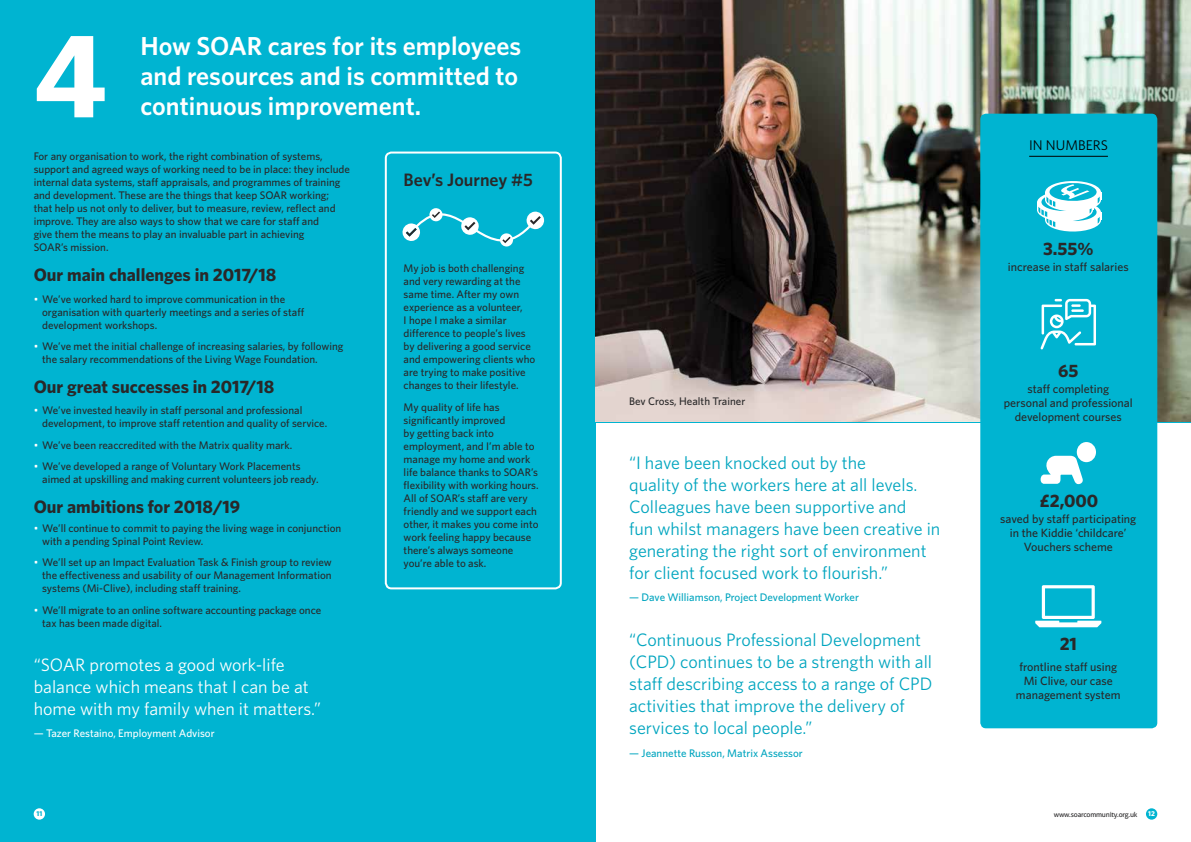
<style>
.page{position:relative;width:1191px;height:842px;background:#fff}
.page>*{position:absolute;margin:0;border:0;box-sizing:border-box;transform-origin:0 0}
.t1{font:700 120px "Whitney";color:#fff}
.t2{font:600 26px/30px "Whitney";color:#fff}
.t3{font:18px/22px "Whitney";color:#00a5bf}
.t4{font:700 18px "Whitney";color:#292829}
.t5{font:18px/22px "Whitney";color:#fff}
.t6{font:600 18px "Whitney";color:#292829}
.t7{font:14px "Whitney";color:#000}
.t8{font:500 12px/14px "Whitney";color:#292829;text-align:center}
.t9{font:500 11px/13px "Whitney";color:#292829}
.t10{font:500 11px "Whitney";color:#00a5bf}
.t11{font:500 11px "Whitney";color:#fff}
.t12{font:7px "Aller";letter-spacing:-.025em;color:#292829}
.t13{font:700 7px "Whitney";color:#00b4d1}
.t14{font:700 7px "Whitney";color:#fff}
.s1{font-weight:400;color:#fff}
</style>
<div class="page">
<div style="left:0;top:0;width:595px;height:842px;background:#00b4d1"></div>
<div style="left:385px;top:152px;width:177px;height:437px;border:2px solid #fff;border-radius:6px"></div>
<hr style="left:596px;top:421px;width:595px;height:2px;background:#00b4d1">
<img style="left:595px;top:0;width:596px;height:421px">
<div style="left:34px;top:808px;width:11px;height:12px;background:#fff;border-radius:50%"></div>
<div style="left:1146px;top:808px;width:11px;height:12px;background:#00b4d1;border-radius:50%"></div>
<div style="left:980px;top:114px;width:177px;height:614px;background:#00b4d1;border-radius:6px"></div>
<hr style="left:1029px;top:156px;width:79px;height:1px;background:#000">
<svg style="left:1040px;top:299px;width:56px;height:50px"></svg>
<svg style="left:1037px;top:181px;width:65px;height:51px"></svg>
<svg style="left:1040px;top:456px;width:43px;height:29px"></svg>
<div style="left:1076px;top:442px;width:20px;height:20px;background:#fff;border-radius:50%"></div>
<svg style="left:1035px;top:585px;width:66px;height:42px"></svg>
<svg style="left:402px;top:208px;width:142px;height:39px"></svg>
<h2 class="t2" style="left:140px;top:30px;width:382px">How SOAR cares for its employees and resources and is committed to</h2>
<h1 class="t1" style="left:34px;top:-5px;width:75px">4</h1>
<h2 class="t2" style="left:140px;top:90px;width:282px">continuous improvement.</h2>
<p class="t9" style="left:34px;top:150px;width:318px">For any organisation to work, the right combination of systems, support and agreed ways of working need to be in place: they include internal data systems, staff appraisals, and programmes of training and development. These are the things that keep SOAR working; that help us not only to deliver, but to measure, review, reflect and improve. They are also ways to show that we care for staff and<br>give them the means to play an invaluable part in achieving<br>SOAR’s mission.</p>
<h3 class="t4" style="left:34px;top:263px;width:244px">Our main challenges in 2017/18</h3>
<p class="t9" style="left:42px;top:292px;width:263px;text-indent:-9px"><span class="s1">•</span> We’ve worked hard to improve communication in the organisation with quarterly meetings and a series of staff development workshops.</p>
<p class="t9" style="left:42px;top:340px;width:303px;text-indent:-9px"><span class="s1">•</span> We’ve met the initial challenge of increasing salaries, by following the salary recommendations of the Living Wage Foundation.</p>
<h3 class="t4" style="left:34px;top:375px;width:242px">Our great successes in 2017/18</h3>
<p class="t9" style="left:42px;top:404px;width:286px;text-indent:-9px"><span class="s1">•</span> We’ve invested heavily in staff personal and professional development, to improve staff retention and quality of service.</p>
<p class="t9" style="left:34px;top:438px;width:260px"><span class="s1">•</span> We’ve been reaccredited with the Matrix quality mark.</p>
<p class="t9" style="left:42px;top:460px;width:278px;text-indent:-9px"><span class="s1">•</span> We’ve developed a range of Voluntary Work Placements aimed at upskilling and making current volunteers job ready.</p>
<h3 class="t4" style="left:34px;top:495px;width:208px">Our ambitions for 2018/19</h3>
<p class="t9" style="left:42px;top:521px;width:301px;text-indent:-9px"><span class="s1">•</span> We’ll continue to commit to paying the living wage in conjunction with a pending Spinal Point Review.</p>
<p class="t9" style="left:42px;top:556px;width:291px;text-align:justify;text-indent:-9px"><span class="s1">•</span> We’ll set up an Impact Evaluation Task &amp; Finish group to review the effectiveness and usability of our Management Information systems (Mi-Clive), including staff training.</p>
<p class="t9" style="left:42px;top:603px;width:280px;text-indent:-9px"><span class="s1">•</span> We’ll migrate to an online software accounting package once tax has been made digital.</p>
<h3 class="t6" style="left:404px;top:168px;width:131px">Bev’s Journey #5</h3>
<p class="t9" style="left:404px;top:262px;width:133px">My job is both challenging and very rewarding at the same time. After my own experience as a volunteer,<br>I hope I make a similar difference to people’s lives by delivering a good service and empowering clients who are trying to make positive changes to their lifestyle.</p>
<p class="t9" style="left:404px;top:400px;width:136px">My quality of life has significantly improved<br>by getting back into employment, and I’m able to manage my home and work life balance thanks to SOAR’s flexibility with working hours.<br>All of SOAR’s staff are very friendly and we support each other, it makes you come into work feeling happy because there’s always someone you’re able to ask.</p>
<h3 class="t5" style="left:34px;top:653px;width:289px">“SOAR promotes a good work-life balance which means that I can be at home with my family when it matters.”</h3>
<p class="t11" style="left:34px;top:725px;width:182px">— Tazer Restaino, Employment Advisor</p>
<p class="t9" style="left:629px;top:394px;width:118px">Bev Cross, Health Trainer</p>
<h3 class="t3" style="left:629px;top:451px;width:313px">“I have been knocked out by the<br>quality of the workers here at all levels.<br>Colleagues have been supportive and<br>fun whilst managers have been creative in generating the right sort of environment for client focused work to flourish.”</h3>
<p class="t10" style="left:629px;top:589px;width:231px">— Dave Williamson, Project Development Worker</p>
<h3 class="t3" style="left:629px;top:628px;width:305px">“Continuous Professional Development (CPD) continues to be a strength with all staff describing access to a range of CPD activities that improve the delivery of services to local people.”</h3>
<p class="t10" style="left:629px;top:746px;width:175px">— Jeannette Russon, Matrix Assessor</p>
<p class="t7" style="left:1029px;top:136px;width:80px">IN NUMBERS</p>
<h3 class="t4" style="left:1043px;top:236px;width:52px">3.55%</h3>
<p class="t8" style="left:1007px;top:259px;width:122px">increase in staff salaries</p>
<h3 class="t4" style="left:1058px;top:358px;width:22px">65</h3>
<p class="t8" style="left:1003px;top:381px;width:131px">staff completing<br>personal and professional development courses</p>
<h3 class="t4" style="left:1039px;top:489px;width:60px">£2,000</h3>
<p class="t8" style="left:1000px;top:512px;width:138px">saved by staff participating in the Kiddie ‘childcare’<br>Vouchers scheme</p>
<h3 class="t4" style="left:1059px;top:632px;width:19px">21</h3>
<p class="t8" style="left:1016px;top:659px;width:106px">frontline staff using<br>Mi Clive, our case management system</p>
<p class="t13" style="left:36px;top:809px;width:7px">11</p>
<p class="t12" style="left:1053px;top:810px;width:85px">www.soarcommunity.org.uk</p>
<p class="t14" style="left:1148px;top:809px;width:8px">12</p>
</div>
